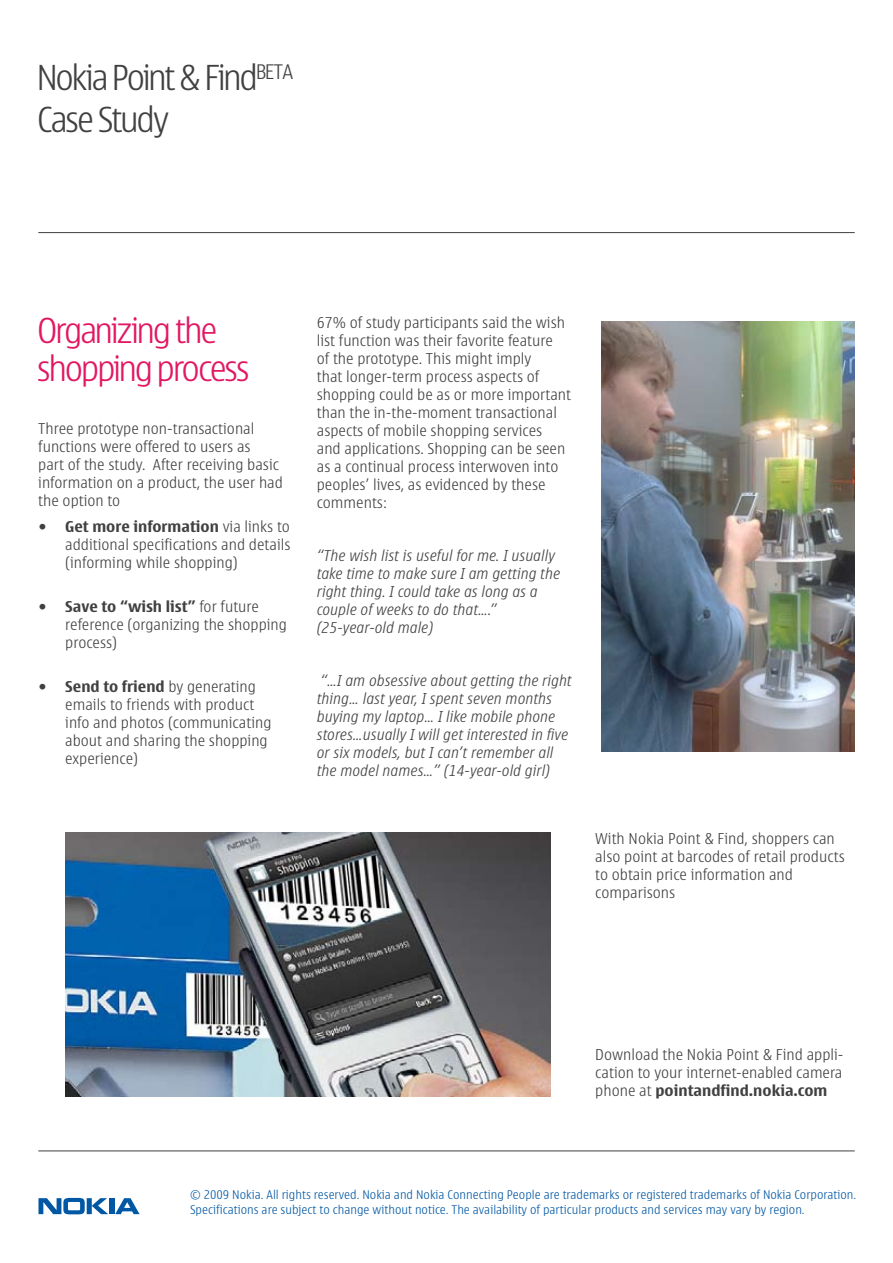
<style>
.page{position:relative;width:893px;height:1263px;background:#fff}
.page>*{position:absolute;margin:0;border:0;box-sizing:border-box;transform-origin:0 0}
.t1{font:300 34.5px/41.4px "Nokia Large CE";color:#414142}
.t2{font:300 34.5px/37.5px "Nokia Large CE";color:#e21762}
.t3{font:300 15px/18px "Nokia Standard CE";color:#414142}
.t4{font:italic 300 15px/18px "Nokia Standard CE";color:#414142}
.t5{font:300 12px/14.4px "Nokia Standard CE";color:#0057a4}
.s1{font-weight:700}
</style>
<div class="page">
<hr style="left:38px;top:1150px;width:817px;height:1px;background:#414142">
<hr style="left:38px;top:232px;width:817px;height:1px;background:#414142">
<svg style="left:39px;top:1198px;width:69px;height:16px"></svg>
<div style="left:109px;top:1198px;width:5px;height:16px;background:#0057a4"></div>
<svg style="left:115px;top:1198px;width:25px;height:16px"></svg>
<img style="left:602px;top:321px;width:253px;height:430px">
<img style="left:66px;top:832px;width:485px;height:264px">
<h1 class="t1" style="left:38px;top:57px;width:256px">Nokia Point &amp; Find<sup>BETA<br></sup>Case Study</h1>
<h1 class="t2" style="left:38px;top:312px;width:212px">Organizing the shopping process</h1>
<p class="t3" style="left:38px;top:419px;width:246px">Three prototype non-transactional functions were offered to users as<br>part of the study. After receiving basic information on a product, the user had the option to</p>
<p class="t3" style="left:65px;top:518px;width:227px;text-align:justify;text-indent:-27px"><span class="s1">• Get more information</span> via links to additional specifications and details (informing while shopping)</p>
<p class="t3" style="left:65px;top:598px;width:223px;text-indent:-27px"><span class="s1">• Save to “wish list”</span> for future reference (organizing the shopping process)</p>
<p class="t3" style="left:65px;top:678px;width:208px;text-indent:-27px"><span class="s1">• Send to friend</span> by generating emails to friends with product info and photos (communicating about and sharing the shopping experience)</p>
<p class="t3" style="left:317px;top:314px;width:256px">67% of study participants said the wish list function was their favorite feature<br>of the prototype. This might imply<br>that longer-term process aspects of shopping could be as or more important than the in-the-moment transactional aspects of mobile shopping services<br>and applications. Shopping can be seen as a continual process interwoven into peoples’ lives, as evidenced by these comments:</p>
<p class="t4" style="left:317px;top:547px;width:245px">“The wish list is useful for me. I usually take time to make sure I am getting the right thing. I could take as long as a couple of weeks to do that….” (25-year-old male)</p>
<p class="t4" style="left:317px;top:672px;width:256px">“…I am obsessive about getting the right thing… last year, I spent seven months buying my laptop… I like mobile phone stores…usually I will get interested in five or six models, but I can’t remember all the model names…” (14-year-old girl)</p>
<p class="t3" style="left:595px;top:829px;width:251px">With Nokia Point &amp; Find, shoppers can also point at barcodes of retail products to obtain price information and comparisons</p>
<p class="t3" style="left:595px;top:1045px;width:250px;text-align:justify">Download the Nokia Point &amp; Find appli&shy;cation to your internet-enabled camera phone at <span class="s1">pointandfind.nokia.com</span></p>
<p class="t5" style="left:190px;top:1187px;width:667px">© 2009 Nokia. All rights reserved. Nokia and Nokia Connecting People are trademarks or registered trademarks of Nokia Corporation.<br>Specifications are subject to change without notice. The availability of particular products and services may vary by region.</p>
</div>
